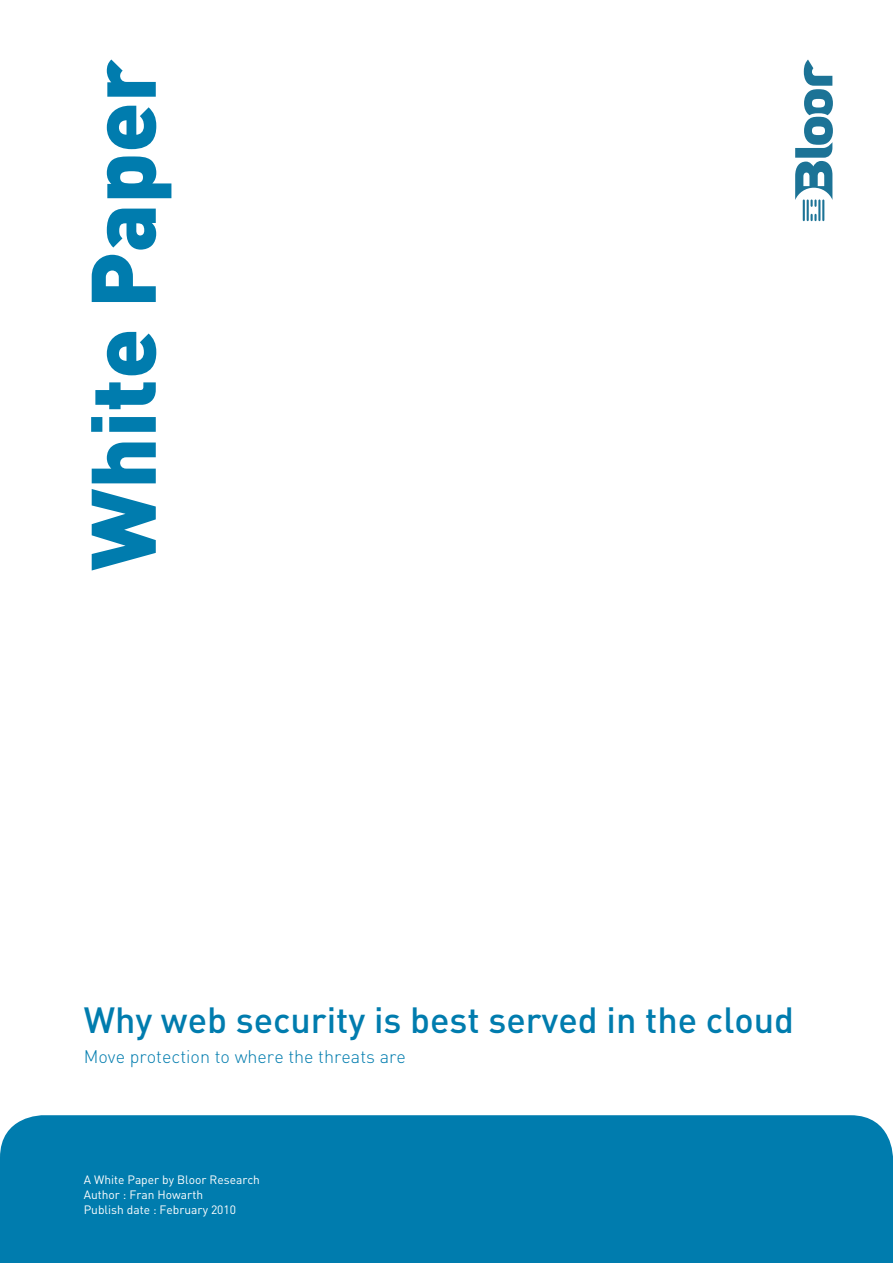
<style>
.page{position:relative;width:893px;height:1263px;background:#fff}
.page>*{position:absolute;margin:0;border:0;box-sizing:border-box;transform-origin:0 0}
.t1{font:900 90px "DIN";color:#007cae}
.Document_Title{font:500 36px "DIN";color:#007cae}
.Document_subtitle{font:300 18px "DIN";color:#007cae}
.Body_copy_white{font:12px "DIN";color:#fff}
</style>
<div class="page">
<div style="left:0;top:1115px;width:893px;height:148px;background:#007cae"></div>
<hr style="left:822px;top:199px;width:2px;height:22px;background:#1c7396">
<hr style="left:818px;top:199px;width:2px;height:22px;background:#1c7396">
<svg style="left:810px;top:214px;width:7px;height:7px"></svg>
<hr style="left:807px;top:199px;width:2px;height:22px;background:#1c7396">
<hr style="left:803px;top:199px;width:2px;height:22px;background:#1c7396">
<svg style="left:795px;top:60px;width:38px;height:147px"></svg>
<h1 class="t1" style="left:69px;top:570px;width:512px;rotate:-90deg">White Paper</h1>
<p class="Document_Title" style="left:84px;top:999px;width:712px">Why web security is best served in the cloud</p>
<p class="Document_subtitle" style="left:84px;top:1046px;width:324px">Move protection to where the threats are</p>
<p class="Body_copy_white" style="left:84px;top:1172px;width:178px">A White Paper by Bloor Research</p>
<p class="Body_copy_white" style="left:84px;top:1187px;width:121px">Author : Fran Howarth</p>
<p class="Body_copy_white" style="left:84px;top:1202px;width:154px">Publish date : February 2010</p>
</div>
